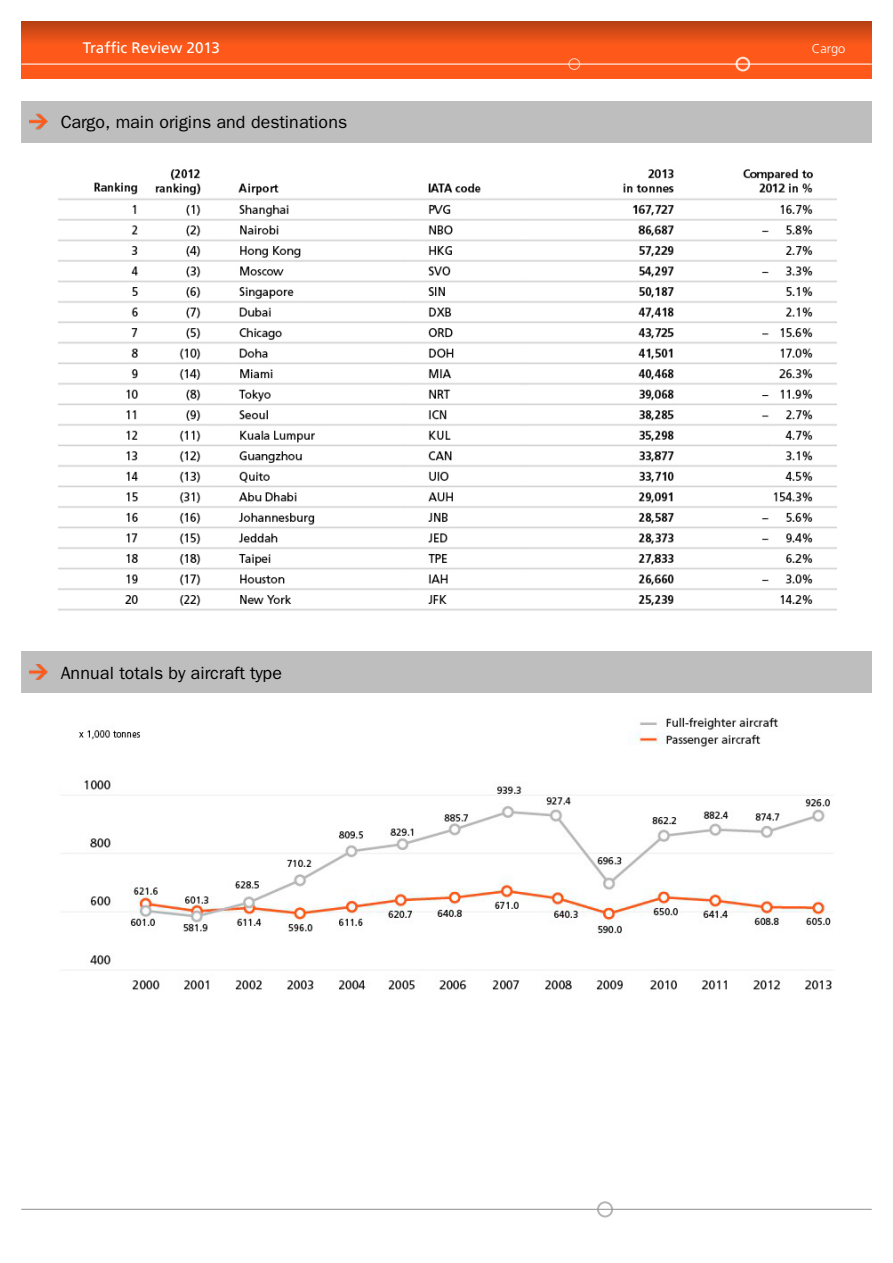
<style>
.page{position:relative;width:893px;height:1263px;background:#fff}
.page>*{position:absolute;margin:0;border:0;box-sizing:border-box;transform-origin:0 0}
.t1{font:17.85px "Wen Quan Yi Zen Hei";letter-spacing:.01em;color:#000}
.t2{font:15.3px "Frutiger";color:#fff}
.t3{font:300 12.9px "Frutiger";color:#fff}
</style>
<div class="page">
<div style="left:21px;top:100px;width:851px;height:44px;background:#bebebe"></div>
<img style="left:29px;top:113px;width:19px;height:17px">
<hr style="left:21px;top:100px;width:851px;height:1px;background:#fff">
<hr style="left:21px;top:143px;width:851px;height:1px;background:#fff">
<img style="left:58px;top:169px;width:779px;height:442px">
<div style="left:21px;top:650px;width:851px;height:44px;background:#bebebe"></div>
<img style="left:29px;top:664px;width:19px;height:16px">
<hr style="left:21px;top:650px;width:851px;height:1px;background:#fff">
<hr style="left:21px;top:693px;width:851px;height:1px;background:#fff">
<img style="left:61px;top:718px;width:772px;height:272px">
<div style="left:597px;top:1201px;width:16px;height:16px;border:2px solid #959696;border-radius:50%"></div>
<hr style="left:21px;top:1209px;width:851px;height:1px;background:#959696">
<svg style="left:21px;top:21px;width:851px;height:57px;background:#ed541a"></svg>
<hr style="left:21px;top:64px;width:851px;height:1px;background:#fff">
<div style="left:568px;top:58px;width:12px;height:12px;border:1px solid #fff;border-radius:50%"></div>
<div style="left:735px;top:57px;width:15px;height:14px;border:2px solid #fff;border-radius:50%"></div>
<p class="t2" style="left:83px;top:38px;width:139px">Traffic Review 2013</p>
<p class="t3" style="left:812px;top:41px;width:35px">Cargo</p>
<p class="t1" style="left:61px;top:116px;width:288px">Cargo, main origins and destinations</p>
<p class="t1" style="left:61px;top:666px;width:223px">Annual totals by aircraft type</p>
</div>
